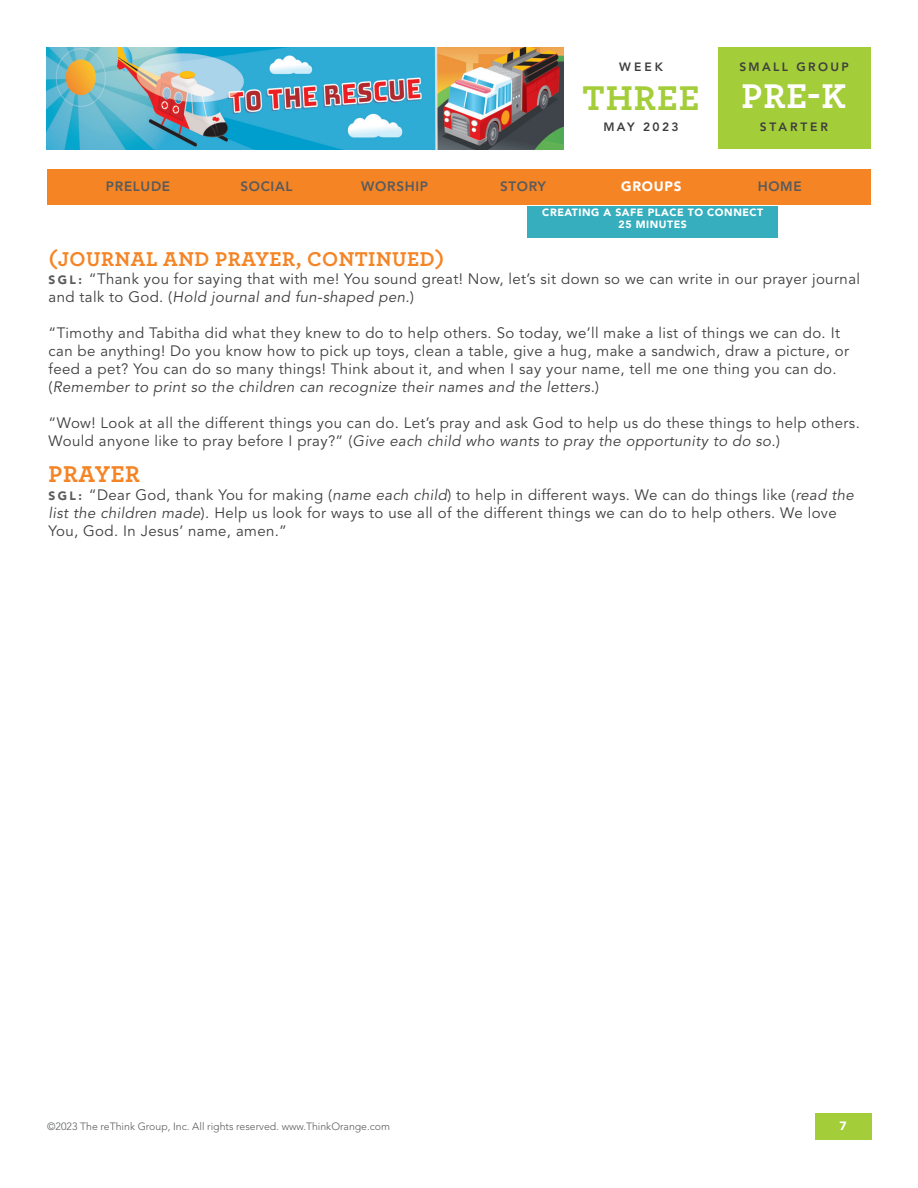
<style>
.page{position:relative;width:918px;height:1188px;background:#fff}
.page>*{position:absolute;margin:0;border:0;box-sizing:border-box;transform-origin:0 0}
.t1{font:700 36px "Archer Pro";letter-spacing:.025em;color:#a3cd39}
.t2{font:700 36px "Archer Pro";color:#fff}
.t3{font:700 24px "Archer Pro";letter-spacing:.025em;color:#f58425}
.t4{font:700 21px "Archer Pro";letter-spacing:.025em;color:#f58425}
.t5{font:15px/18px "Avenir LT Std";letter-spacing:.025em;color:#3e3e3f}
.t6{font:800 13.5px "Avenir LT Std";letter-spacing:.05em;color:#585a5c}
.t7{font:900 13.5px "Avenir LT Std";letter-spacing:.05em;color:#fff}
.t8{font:800 12px "Avenir LT Std";letter-spacing:.2em;color:#3e3e3f}
.t9{font:800 12px "Avenir LT Std";letter-spacing:.25em;color:#3e3e3f}
.t10{font:900 12px "Avenir LT Std";color:#fff}
.t11{font:300 10.5px "Avenir LT Std";color:#585a5c}
.t12{font:900 10.5px/12px "Avenir LT Std";letter-spacing:.05em;color:#fff;text-align:center}
.s1{font-weight:900;font-size:12px;color:#585a5c}
.s2{font-style:italic}
</style>
<div class="page">
<img style="left:46px;top:47px;width:518px;height:102px">
<div style="left:717px;top:47px;width:154px;height:102px;background:#a3cd39"></div>
<div style="left:527px;top:206px;width:251px;height:32px;background:#36aebd"></div>
<div style="left:47px;top:170px;width:824px;height:36px;background:#f58425"></div>
<div style="left:815px;top:1113px;width:57px;height:27px;background:#a3cd39"></div>
<p class="t8" style="left:619px;top:59px;width:45px">WEEK</p>
<p class="t8" style="left:739px;top:59px;width:111px">SMALL GROUP</p>
<h1 class="t1" style="left:583px;top:69px;width:118px">THREE</h1>
<h1 class="t2" style="left:742px;top:68px;width:106px">PRE-K</h1>
<p class="t8" style="left:603px;top:120px;width:77px">MAY 2023</p>
<p class="t9" style="left:760px;top:120px;width:70px">STARTER</p>
<p class="t6" style="left:106px;top:178px;width:66px">PRELUDE</p>
<p class="t6" style="left:240px;top:178px;width:54px">SOCIAL</p>
<p class="t6" style="left:361px;top:178px;width:68px">WORSHIP</p>
<p class="t6" style="left:500px;top:178px;width:47px">STORY</p>
<p class="t7" style="left:621px;top:178px;width:62px">GROUPS</p>
<p class="t6" style="left:758px;top:178px;width:46px">HOME</p>
<h3 class="t4" style="left:49px;top:242px;width:397px">(JOURNAL AND PRAYER, CONTINUED)</h3>
<p class="t12" style="left:542px;top:207px;width:223px">CREATING A SAFE PLACE TO CONNECT<br>25 MINUTES</p>
<p class="t5" style="left:49px;top:270px;width:813px"><span class="s1">S G L :</span> “Thank you for saying that with me! You sound great! Now, let’s sit down so we can write in our prayer journal and talk to God. (<span class="s2">Hold journal and fun-shaped pen.</span>)</p>
<p class="t5" style="left:49px;top:324px;width:802px">“Timothy and Tabitha did what they knew to do to help others. So today, we’ll make a list of things we can do. It can be anything! Do you know how to pick up toys, clean a table, give a hug, make a sandwich, draw a picture, or feed a pet? You can do so many things! Think about it, and when I say your name, tell me one thing you can do. (<span class="s2">Remember to print so the children can recognize their names and the letters.</span>)</p>
<p class="t5" style="left:49px;top:414px;width:813px">“Wow! Look at all the different things you can do. Let’s pray and ask God to help us do these things to help others.<br>Would anyone like to pray before I pray?” (<span class="s2">Give each child who wants to pray the opportunity to do so.</span>)</p>
<h2 class="t3" style="left:49px;top:455px;width:93px">PRAYER</h2>
<p class="t5" style="left:49px;top:486px;width:807px"><span class="s1">S G L :</span> “Dear God, thank You for making (<span class="s2">name each child</span>) to help in different ways. We can do things like (<span class="s2">read the list the children made</span>). Help us look for ways to use all of the different things we can do to help others. We love<br>You, God. In Jesus’ name, amen.”</p>
<p class="t11" style="left:47px;top:1120px;width:344px">©2023 The reThink Group, Inc. All rights reserved. www.ThinkOrange.com</p>
<p class="t10" style="left:840px;top:1118px;width:9px">7</p>
</div>
